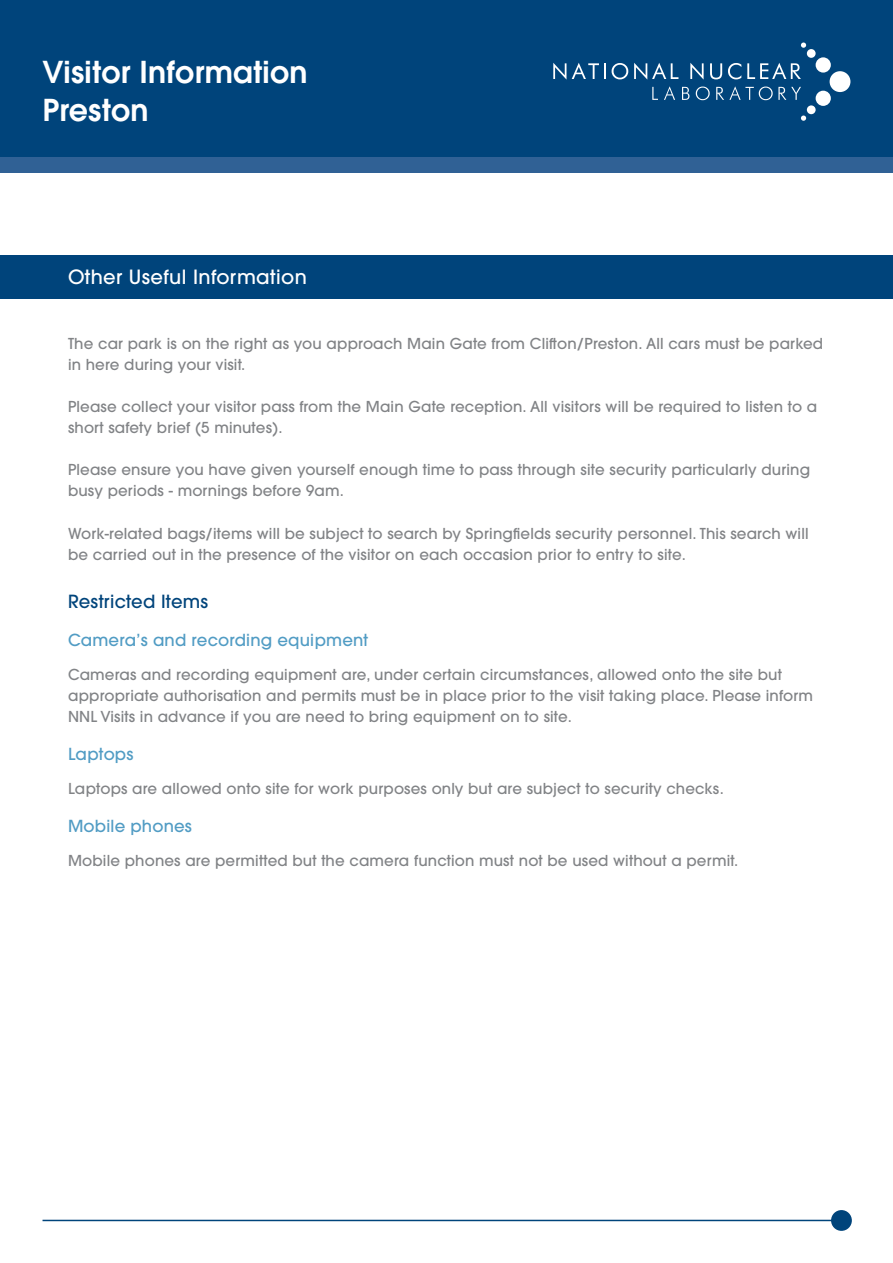
<style>
.page{position:relative;width:893px;height:1263px;background:#fff}
.page>*{position:absolute;margin:0;border:0;box-sizing:border-box;transform-origin:0 0}
.t1{font:600 30px "ITC Avant Garde Std";letter-spacing:.01em;color:#fff}
.Reverse_SubHead{font:500 19.5px "ITC Avant Garde Std";letter-spacing:.02em;color:#fff}
.SubHead_1{font:500 18px "ITC Avant Garde Std";letter-spacing:.01em;color:#00447b}
.SubSubHead{font:500 16.5px "ITC Avant Garde Std";letter-spacing:.01em;color:#519cc4}
.Main_Text{font:500 15px/21px "ITC Avant Garde Std";letter-spacing:.01em;color:#818386}
.SubSubHead-2{font:500 15px/21px "ITC Avant Garde Std";letter-spacing:.01em;color:#818386}
</style>
<div class="page">
<div style="left:0;top:0;width:893px;height:157px;background:#00447b"></div>
<div style="left:0;top:157px;width:893px;height:16px;background:#306195"></div>
<div style="left:830px;top:71px;width:20px;height:21px;background:#fff;border-radius:50%"></div>
<div style="left:816px;top:91px;width:15px;height:15px;background:#fff;border-radius:50%"></div>
<div style="left:807px;top:105px;width:9px;height:9px;background:#fff;border-radius:50%"></div>
<svg style="left:801px;top:116px;width:5px;height:5px"></svg>
<div style="left:816px;top:57px;width:15px;height:16px;background:#fff;border-radius:50%"></div>
<div style="left:807px;top:49px;width:9px;height:9px;background:#fff;border-radius:50%"></div>
<svg style="left:801px;top:43px;width:5px;height:5px"></svg>
<svg style="left:652px;top:87px;width:6px;height:13px"></svg>
<svg style="left:664px;top:86px;width:11px;height:14px"></svg>
<svg style="left:682px;top:87px;width:7px;height:13px"></svg>
<svg style="left:696px;top:87px;width:14px;height:13px"></svg>
<svg style="left:716px;top:86px;width:85px;height:14px"></svg>
<svg style="left:553px;top:63px;width:13px;height:16px"></svg>
<svg style="left:572px;top:63px;width:34px;height:16px"></svg>
<svg style="left:612px;top:63px;width:16px;height:16px"></svg>
<svg style="left:634px;top:63px;width:44px;height:17px"></svg>
<svg style="left:690px;top:63px;width:14px;height:17px"></svg>
<svg style="left:710px;top:63px;width:12px;height:16px"></svg>
<svg style="left:728px;top:63px;width:13px;height:16px"></svg>
<svg style="left:747px;top:63px;width:54px;height:16px"></svg>
<div style="left:831px;top:1210px;width:21px;height:21px;background:#00447b;border-radius:50%"></div>
<hr style="left:43px;top:1220px;width:795px;height:1px;background:#00447b">
<div style="left:0;top:255px;width:893px;height:43px;background:#00447b"></div>
<p class="t1" style="left:43px;top:53px;width:267px">Visitor Information</p>
<p class="t1" style="left:43px;top:90px;width:107px">Preston</p>
<p class="Reverse_SubHead" style="left:68px;top:264px;width:240px">Other Useful Information</p>
<p class="Main_Text" style="left:68px;top:333px;width:757px">The car park is on the right as you approach Main Gate from Clifton/Preston. All cars must be parked in here during your visit.</p>
<p class="Main_Text" style="left:68px;top:396px;width:751px">Please collect your visitor pass from the Main Gate reception. All visitors will be required to listen to a short safety brief (5 minutes).</p>
<p class="Main_Text" style="left:68px;top:459px;width:744px">Please ensure you have given yourself enough time to pass through site security particularly during busy periods - mornings before 9am.</p>
<p class="Main_Text" style="left:68px;top:522px;width:742px">Work-related bags/items will be subject to search by Springfields security personnel. This search will be carried out in the presence of the visitor on each occasion prior to entry to site.</p>
<p class="SubHead_1" style="left:68px;top:590px;width:142px">Restricted Items</p>
<p class="SubSubHead" style="left:68px;top:630px;width:302px">Camera’s and recording equipment</p>
<p class="SubSubHead-2" style="left:68px;top:664px;width:747px">Cameras and recording equipment are, under certain circumstances, allowed onto the site but appropriate authorisation and permits must be in place prior to the visit taking place. Please inform<br>NNL Visits in advance if you are need to bring equipment on to site.</p>
<p class="SubSubHead" style="left:68px;top:744px;width:67px">Laptops</p>
<p class="SubSubHead-2" style="left:68px;top:778px;width:657px">Laptops are allowed onto site for work purposes only but are subject to security checks.</p>
<p class="SubSubHead" style="left:68px;top:816px;width:125px">Mobile phones</p>
<p class="SubSubHead-2" style="left:68px;top:850px;width:672px">Mobile phones are permitted but the camera function must not be used without a permit.</p>
</div>
